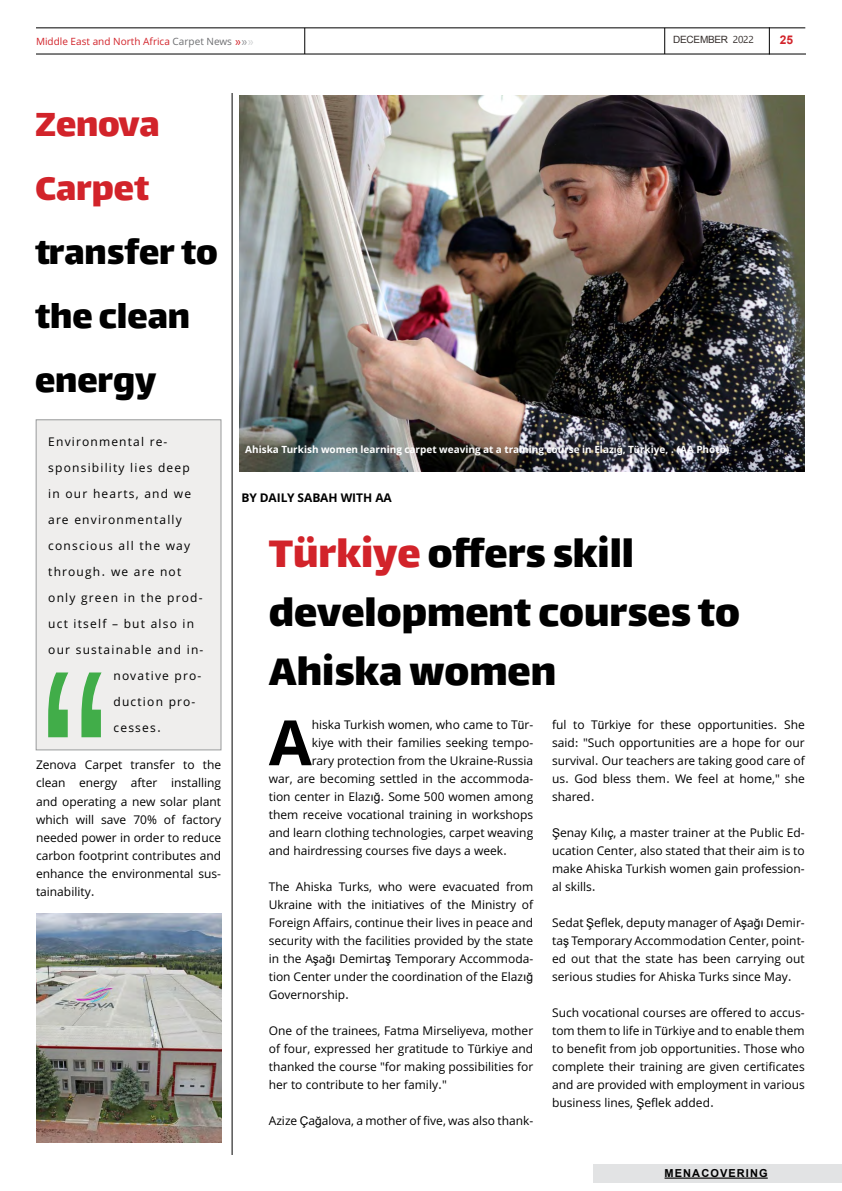
<style>
.page{position:relative;width:842px;height:1191px;background:#fff}
.page>*{position:absolute;margin:0;border:0;box-sizing:border-box;transform-origin:0 0}
.t1{font:700 62.4px "Sahel";color:#000}
.t2{font:47px/59px "Lalezar";color:#000}
.t3{font:41px/64px "Lalezar";color:#000}
.t4{font:41px/64px "Lalezar";color:#d2232a}
.t5{font:12px/18px "Sahel";color:#000;text-align:justify}
.t6{font:12px "Sahel";letter-spacing:.1em;color:#000}
.t7{font:700 12px "Sahel";color:#000}
.t8{font:700 12px "Arial";color:#d2232a}
.t9{font:700 11px "Arial";letter-spacing:.1em;color:#000}
.t10{font:700 10px "Sahel";color:#fff}
.t11{font:10px "Sahel";color:#d2232a}
.t12{font:10px "Arial";letter-spacing:-.025em;color:#342d2b}
.s1{color:#6d6e71}
.s2{color:#939598}
.s3{color:#d1d3d4}
.s4{font-family:"Arial"}
.s5{color:#d2232a}
</style>
<div class="page">
<hr style="left:36px;top:53px;width:770px;height:1px;background:#000">
<hr style="left:36px;top:27px;width:769px;height:1px;background:#000">
<svg style="left:769px;top:27px;width:1px;height:27px"></svg>
<svg style="left:664px;top:28px;width:1px;height:26px"></svg>
<svg style="left:304px;top:28px;width:1px;height:26px"></svg>
<div style="left:593px;top:1164px;width:249px;height:18px;background:#e2e3e4"></div>
<hr style="left:664px;top:1177px;width:104px;height:1px;background:#000">
<hr style="left:232px;top:93px;width:1px;height:1062px;background:#000">
<img style="left:240px;top:96px;width:565px;height:375px">
<div style="left:36px;top:420px;width:185px;height:330px;background:#efeeed"></div>
<div style="left:36px;top:420px;width:185px;height:330px;border:1px solid #999b9c"></div>
<svg style="left:48px;top:672px;width:54px;height:65px"></svg>
<img style="left:36px;top:913px;width:185px;height:229px">
<p class="t11" style="left:36px;top:36px;width:219px">Middle East and North Africa <span class="s1">Carpet News</span> »<span class="s2">»</span><span class="s3">»</span></p>
<p class="t12" style="left:673px;top:33px;width:56px">DECEMBER</p>
<h3 class="t4" style="left:35px;top:90px;width:126px">Zenova<br>Carpet</h3>
<h3 class="t3" style="left:35px;top:218px;width:184px">transfer to the clean energy</h3>
<p class="t8" style="left:780px;top:32px;width:15px">25</p>
<p class="t6" style="left:48px;top:434px;width:121px">Environmental re-</p>
<p class="t6" style="left:48px;top:460px;width:143px">sponsibility lies deep</p>
<p class="t6" style="left:48px;top:486px;width:144px">in our hearts, and we</p>
<p class="t6" style="left:48px;top:512px;width:135px">are environmentally</p>
<p class="t6" style="left:48px;top:538px;width:143px">conscious all the way</p>
<p class="t6" style="left:48px;top:564px;width:135px">through. we are not</p>
<p class="t6" style="left:48px;top:590px;width:156px">only green in the prod-</p>
<p class="t6" style="left:48px;top:616px;width:147px">uct itself – but also in</p>
<p class="t6" style="left:48px;top:642px;width:157px">our sustainable and in-</p>
<p class="t6" style="left:114px;top:668px;width:89px">novative pro-</p>
<p class="t6" style="left:114px;top:694px;width:83px">duction pro-</p>
<p class="t5" style="left:114px;top:718px;width:49px">cesses.</p>
<p class="t5" style="left:36px;top:756px;width:187px">Zenova Carpet transfer to the clean energy after installing and operating a new solar plant which will save 70% of factory needed power in order to reduce carbon footprint contributes and enhance the environmental sus&shy;tainability.</p>
<p class="t10" style="left:245px;top:444px;width:486px">Ahiska Turkish women learning carpet weaving at a training course in Elaz<span class="s4">ığ</span>, T<span class="s4">ü</span>rkiye, . (AA Photo)</p>
<p class="t7" style="left:241px;top:491px;width:152px">BY DAILY SABAH WITH AA</p>
<h2 class="t2" style="left:269px;top:521px;width:473px"><span class="s5">Türkiye</span> offers skill development courses to<br>Ahiska women</h2>
<h1 class="t1" style="left:269px;top:707px;width:45px">A</h1>
<p class="t5" style="left:312px;top:716px;width:223px">hiska Turkish women, who came to T<span class="s4">ü</span>r-</p>
<p class="t5" style="left:312px;top:734px;width:223px">kiye with their families seeking tempo-</p>
<p class="t5" style="left:312px;top:752px;width:223px">rary protection from the Ukraine-Russia</p>
<p class="t5" style="left:269px;top:770px;width:266px">war, are becoming settled in the accommoda-</p>
<p class="t5" style="left:269px;top:788px;width:266px">tion center in Elaz<span class="s4">ığ</span>. Some 500 women among</p>
<p class="t5" style="left:269px;top:806px;width:266px">them receive vocational training in workshops</p>
<p class="t5" style="left:269px;top:824px;width:266px">and learn clothing technologies, carpet weaving</p>
<p class="t5" style="left:269px;top:842px;width:240px">and hairdressing courses five days a week.</p>
<p class="t5" style="left:269px;top:878px;width:266px">The Ahiska Turks, who were evacuated from Ukraine with the initiatives of the Ministry of Foreign Affairs, continue their lives in peace and security with the facilities provided by the state in the A<span class="s4">ş</span>a<span class="s4">ğı</span> Demirta<span class="s4">ş</span> Temporary Accommoda&shy;tion Center under the coordination of the Elaz<span class="s4">ığ </span>Governorship.</p>
<p class="t5" style="left:269px;top:1022px;width:266px">One of the trainees, Fatma Mirseliyeva, mother of four, expressed her gratitude to T<span class="s4">ü</span>rkiye and thanked the course "for making possibilities for her to contribute to her family."</p>
<p class="t5" style="left:269px;top:1112px;width:266px">Azize <span class="s4">Ç</span>a<span class="s4">ğ</span>alova, a mother of five, was also thank-</p>
<p class="t5" style="left:552px;top:716px;width:254px">ful to T<span class="s4">ü</span>rkiye for these opportunities. She said: "Such opportunities are a hope for our survival. Our teachers are taking good care of us. God bless them. We feel at home," she shared.</p>
<p class="t5" style="left:552px;top:824px;width:254px"><span class="s4">Ş</span>enay K<span class="s4">ı</span>l<span class="s4">ıç</span>, a master trainer at the Public Ed&shy;ucation Center, also stated that their aim is to make Ahiska Turkish women gain profession&shy;al skills.</p>
<p class="t5" style="left:552px;top:914px;width:254px">Sedat <span class="s4">Ş</span>eflek, deputy manager of A<span class="s4">ş</span>a<span class="s4">ğı</span> Demir&shy;ta<span class="s4">ş</span> Temporary Accommodation Center, point&shy;ed out that the state has been carrying out serious studies for Ahiska Turks since May.</p>
<p class="t5" style="left:552px;top:1004px;width:254px">Such vocational courses are offered to accus&shy;tom them to life in T<span class="s4">ü</span>rkiye and to enable them to benefit from job opportunities. Those who complete their training are given certificates and are provided with employment in various business lines, <span class="s4">Ş</span>eflek added.</p>
<p class="t9" style="left:664px;top:1165px;width:105px">MENACOVERING</p>
</div>
